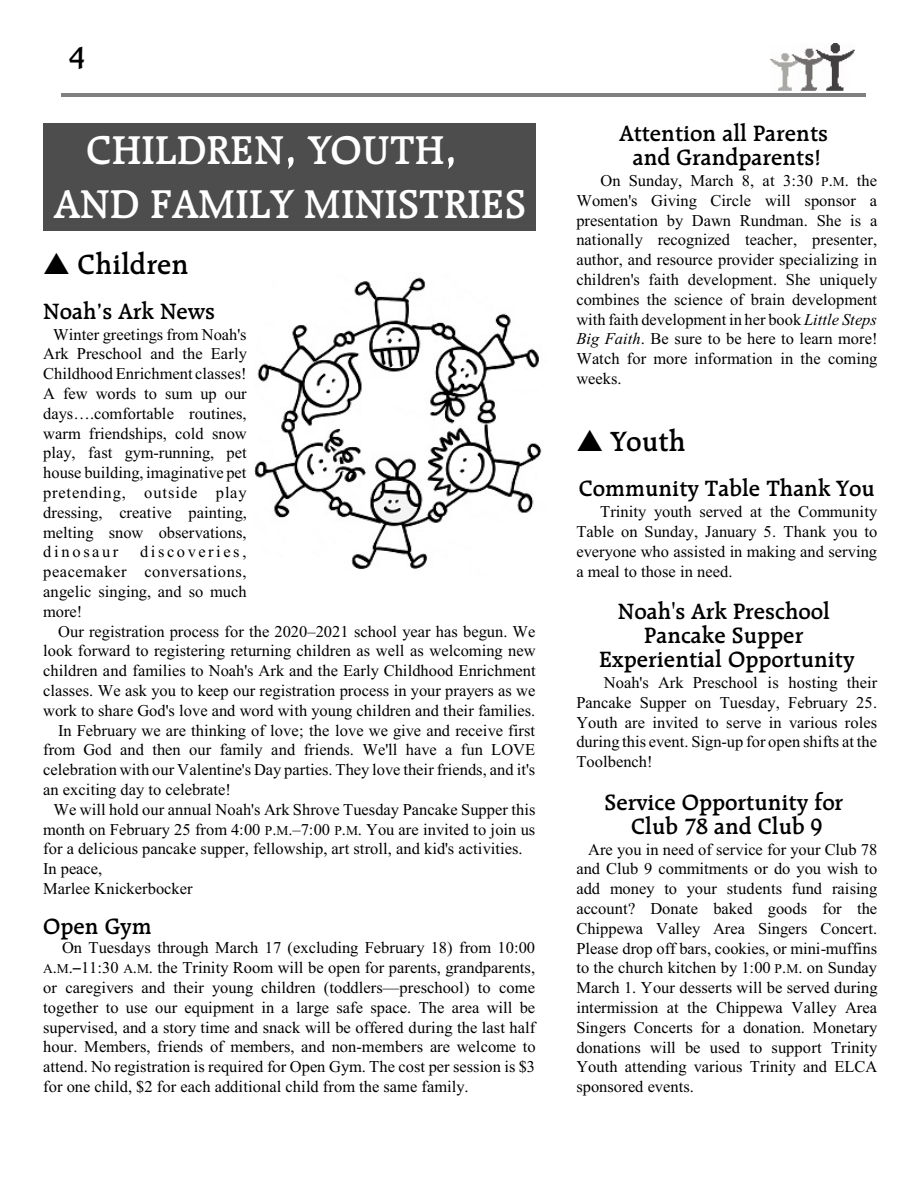
<style>
.page{position:relative;width:918px;height:1188px;background:#fff}
.page>*{position:absolute;margin:0;border:0;box-sizing:border-box;transform-origin:0 0}
.t1{font:600 43.5px/54px "Raleigh BT";letter-spacing:-.005em;color:#fff}
.t2{font:600 33px "Raleigh BT";color:#000}
.t3{font:600 30px "Raleigh BT";color:#000}
.t4{font:600 24px/24px "Raleigh BT";color:#000;text-align:center}
.t5{font:16.5px/19.8px "Times New Roman";color:#000;text-align:justify}
.s1{font-size:54px}
.s2{font-size:13.5px}
.s3{font-style:italic}
</style>
<div class="page">
<hr style="left:61px;top:94px;width:805px;height:3px;background:#808080">
<img style="left:771px;top:43px;width:84px;height:48px">
<div style="left:43px;top:123px;width:493px;height:54px;background:#4d4d4d"></div>
<div style="left:43px;top:177px;width:493px;height:54px;background:#4d4d4d"></div>
<img style="left:254px;top:277px;width:288px;height:292px">
<h2 class="t2" style="left:69px;top:43px;width:18px">4</h2>
<h1 class="t1" style="left:54px;top:126px;width:474px;text-indent:32px">CHILDREN<span class="s1">,</span> YOUTH<span class="s1">,<br></span>AND FAMILY MINISTRIES</h1>
<h3 class="t3" style="left:78px;top:251px;width:113px">Children</h3>
<h3 class="t4" style="left:43px;top:301px;width:173px">Noah’s Ark News</h3>
<p class="t5" style="left:43px;top:326px;width:205px;text-indent:10px">Winter greetings from Noah's Ark Preschool and the Early Childhood Enrichment classes!<br>A few words to sum up our days….comfortable routines, warm friendships, cold snow play, fast gym-running, pet house building, imaginative pet pretending, outside play dressing, creative painting, melting snow observations, dinosaur</p>
<p class="t5" style="left:43px;top:544px;width:205px;text-indent:97px">discoveries, peacemaker conversations, angelic singing, and so much more!</p>
<p class="t5" style="left:58px;top:623px;width:479px">Our registration process for the 2020–2021 school year has begun. We</p>
<p class="t5" style="left:43px;top:643px;width:494px">look forward to registering returning children as well as welcoming new</p>
<p class="t5" style="left:43px;top:662px;width:494px">children and families to Noah's Ark and the Early Childhood Enrichment</p>
<p class="t5" style="left:43px;top:682px;width:494px">classes. We ask you to keep our registration process in your prayers as we</p>
<p class="t5" style="left:43px;top:702px;width:494px">work to share God's love and word with young children and their families.</p>
<p class="t5" style="left:58px;top:722px;width:478px">In February we are thinking of love; the love we give and receive first</p>
<p class="t5" style="left:43px;top:742px;width:494px">from God and then our family and friends. We'll have a fun LOVE</p>
<p class="t5" style="left:43px;top:761px;width:494px">celebration with our Valentine's Day parties. They love their friends, and it's</p>
<p class="t5" style="left:43px;top:781px;width:189px">an exciting day to celebrate!</p>
<p class="t5" style="left:53px;top:801px;width:484px">We will hold our annual Noah's Ark Shrove Tuesday Pancake Supper this</p>
<p class="t5" style="left:43px;top:821px;width:494px">month on February 25 from 4:00 <span class="s2">P</span>.<span class="s2">M</span>.–7:00 <span class="s2">P</span>.<span class="s2">M</span>. You are invited to join us</p>
<p class="t5" style="left:43px;top:841px;width:481px">for a delicious pancake supper, fellowship, art stroll, and kid's activities.</p>
<p class="t5" style="left:43px;top:860px;width:61px">In peace,</p>
<p class="t5" style="left:43px;top:880px;width:151px">Marlee Knickerbocker</p>
<h3 class="t4" style="left:43px;top:915px;width:110px">Open Gym</h3>
<p class="t5" style="left:43px;top:940px;width:494px;text-indent:19px">On Tuesdays through March 17 (excluding February 18) from 10:00<br><span class="s2">A</span>.<span class="s2">M</span>. 11:30 <span class="s2">A</span>.<span class="s2">M</span>. the Trinity Room will be open for parents, grandparents, or caregivers and their young children (toddlers—preschool) to come together to use our equipment in a large safe space. The area will be supervised, and a story time and snack will be offered during the last half hour. Members, friends of members, and non-members are welcome to attend. No registration is required for Open Gym. The cost per session is $3 for one child, $2 for each additional child from the same family.</p>
<h3 class="t4" style="left:620px;top:123px;width:210px">Attention all Parents and Grandparents!</h3>
<p class="t5" style="left:576px;top:172px;width:303px;text-indent:24px">On Sunday, March 8, at 3:30 <span class="s2">P</span>.<span class="s2">M</span>. the Women's Giving Circle will sponsor a presentation by Dawn Rundman. She is a nationally recognized teacher, presenter, author, and resource provider specializing in children's faith development. She uniquely combines the science of brain development with faith development in her book <span class="s3">Little Steps Big Faith</span>. Be sure to be here to learn more!<br>Watch for more information in the coming weeks.</p>
<h3 class="t3" style="left:611px;top:428px;width:77px">Youth</h3>
<h3 class="t4" style="left:579px;top:478px;width:298px">Community Table Thank You</h3>
<p class="t5" style="left:576px;top:503px;width:303px;text-indent:24px">Trinity youth served at the Community Table on Sunday, January 5. Thank you to everyone who assisted in making and serving a meal to those in need.</p>
<h3 class="t4" style="left:599px;top:601px;width:257px">Noah's Ark Preschool<br>Pancake Supper<br>Experiential Opportunity</h3>
<p class="t5" style="left:576px;top:674px;width:302px;text-indent:28px">Noah's Ark Preschool is hosting their Pancake Supper on Tuesday, February 25.<br>Youth are invited to serve in various roles during this event. Sign-up for open shifts at the Toolbench!</p>
<h3 class="t4" style="left:604px;top:792px;width:240px">Service Opportunity for<br>Club 78 and Club 9</h3>
<p class="t5" style="left:576px;top:841px;width:303px;text-indent:12px">Are you in need of service for your Club 78 and Club 9 commitments or do you wish to add money to your students fund raising account? Donate baked goods for the Chippewa Valley Area Singers Concert.<br>Please drop off bars, cookies, or mini-muffins to the church kitchen by 1:00 <span class="s2">P</span>.<span class="s2">M</span>. on Sunday March 1. Your desserts will be served during intermission at the Chippewa Valley Area Singers Concerts for a donation. Monetary donations will be used to support Trinity Youth attending various Trinity and ELCA sponsored events.</p>
</div>
